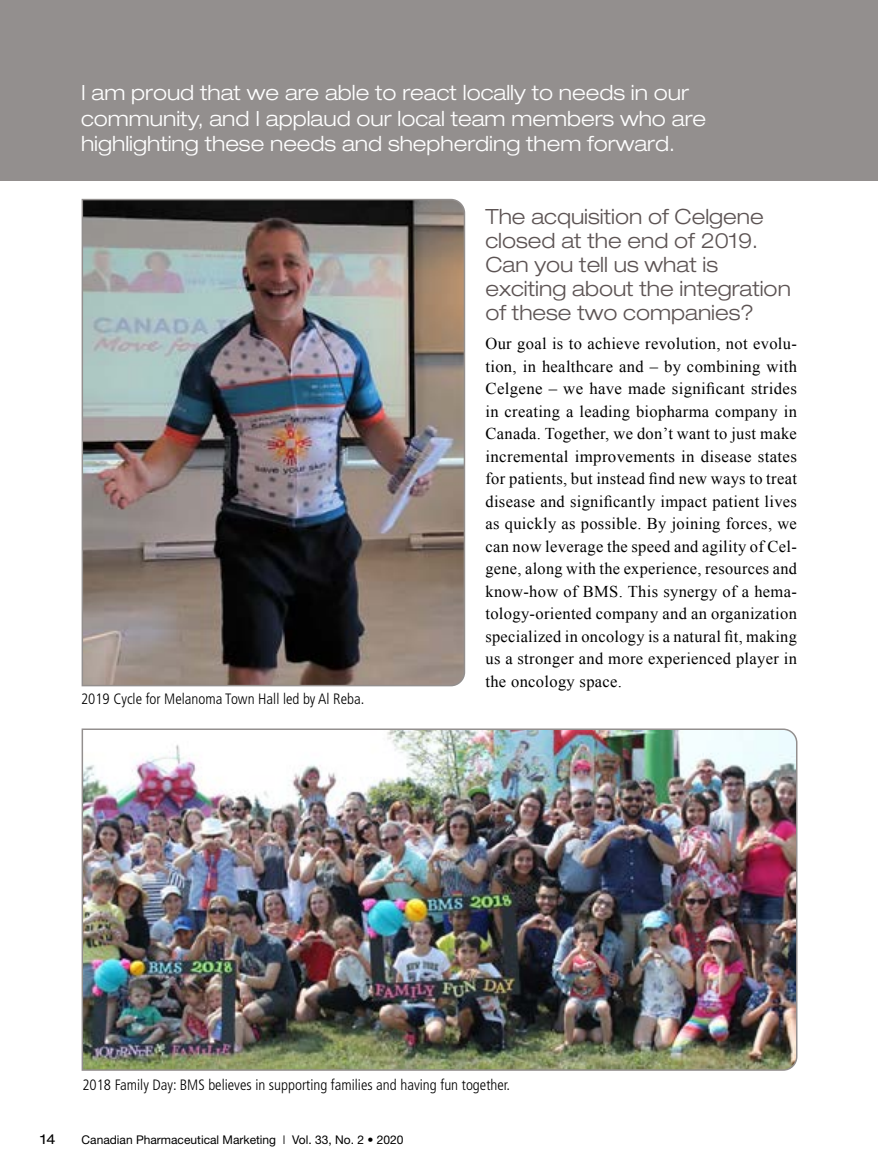
<style>
.page{position:relative;width:878px;height:1175px;background:#fff}
.page>*{position:absolute;margin:0;border:0;box-sizing:border-box;transform-origin:0 0}
.t1{font:300 expanded 21px/25.5px "Helvetica Neue LT Std";color:#fff}
.t2{font:300 expanded 21px/24px "Helvetica Neue LT Std";color:#5c5353}
.t3{font:16.5px/22.5px "Times New Roman";letter-spacing:.02em;color:#000;text-align:justify}
.t4{font:300 condensed 15px "Frutiger";color:#000}
.t5{font:expanded 13.5px "Helvetica Neue LT Std";color:#000}
.t6{font:12px "Helvetica Neue LT Std";color:#000}
.s1{font-weight:300}
</style>
<div class="page">
<div style="left:0;top:0;width:878px;height:181px;background:#938f8e"></div>
<img style="left:81px;top:728px;width:717px;height:343px">
<img style="left:81px;top:198px;width:385px;height:489px">
<p class="t1" style="left:81px;top:80px;width:626px">I am proud that we are able to react locally to needs in our community, and I applaud our local team members who are highlighting these needs and shepherding them forward.</p>
<p class="t4" style="left:81px;top:690px;width:285px">2019 Cycle for Melanoma Town Hall led by Al Reba.</p>
<p class="t2" style="left:485px;top:204px;width:307px">The acquisition of Celgene closed at the end of 2019.<br>Can you tell us what is exciting about the integration of these two companies?</p>
<p class="t3" style="left:485px;top:332px;width:313px">Our goal is to achieve revolution, not evolu&shy;tion, in healthcare and – by combining with Celgene – we have made significant strides in creating a leading biopharma company in Canada. Together, we don’t want to just make incremental improvements in disease states for patients, but instead find new ways to treat disease and significantly impact patient lives as quickly as possible. By joining forces, we can now leverage the speed and agility of Cel&shy;gene, along with the experience, resources and know-how of BMS. This synergy of a hema&shy;tology-oriented company and an organization specialized in oncology is a natural fit, making us a stronger and more experienced player in the oncology space.</p>
<p class="t4" style="left:82px;top:1076px;width:429px">2018 Family Day: BMS believes in supporting families and having fun together.</p>
<p class="t5" style="left:40px;top:1130px;width:17px">14</p>
<p class="t6" style="left:82px;top:1132px;width:323px">Canadian Pharmaceutical Marketing <span class="s1">I</span> Vol. 33, No. 2 • 2020</p>
</div>
